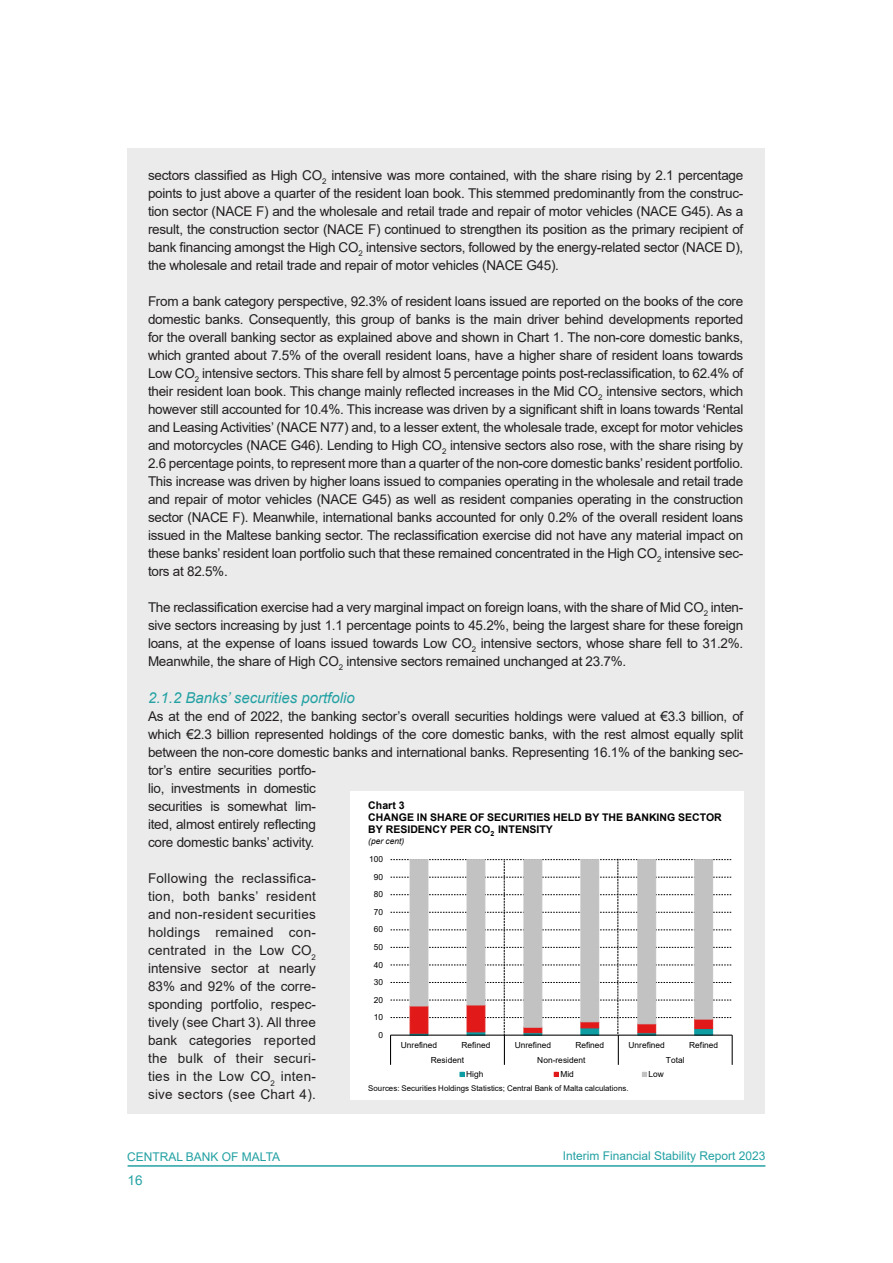
<style>
.page{position:relative;width:893px;height:1263px;background:#fff}
.page>*{position:absolute;margin:0;border:0;box-sizing:border-box;transform-origin:0 0}
.FSR_Subhead_Level_2_copy{font:italic 15px "Arial";color:#23a1a3}
.FSR_Normal_Text{font:13.5px/18px "Arial";letter-spacing:-.02em;color:#231f20;text-align:justify}
.t1{font:13.5px "Arial";color:#23a1a3}
.t2{font:12px "Arial";color:#23a1a3}
.t3{font:700 10.5px/12.1px "Arial";color:#000}
.t4{font:8.4px "Arial";color:#000}
.t5{font:italic 8.4px "Arial";color:#000}
.t6{font:7.8px "Arial";letter-spacing:.005em;color:#000}
</style>
<div class="page">
<hr style="left:128px;top:1165px;width:637px;height:2px;background:#23a1a3">
<div style="left:128px;top:149px;width:637px;height:965px;background:#ebebeb"></div>
<div style="left:350px;top:791px;width:393px;height:308px;background:#fff"></div>
<svg style="left:460px;top:1072px;width:4px;height:5px"></svg>
<svg style="left:554px;top:1072px;width:5px;height:5px"></svg>
<svg style="left:642px;top:1072px;width:5px;height:5px"></svg>
<svg style="left:390px;top:859px;width:343px;height:206px"></svg>
<p class="FSR_Normal_Text" style="left:148px;top:166px;width:597px">sectors classified as High CO<sub>2</sub> intensive was more contained, with the share rising by 2.1 percentage points to just above a quarter of the resident loan book. This stemmed predominantly from the construc&shy;tion sector (NACE F) and the wholesale and retail trade and repair of motor vehicles (NACE G45). As a result, the construction sector (NACE F) continued to strengthen its position as the primary recipient of bank financing amongst the High CO<sub>2</sub> intensive sectors, followed by the energy-related sector (NACE D), the wholesale and retail trade and repair of motor vehicles (NACE G45).</p>
<p class="FSR_Normal_Text" style="left:148px;top:292px;width:597px">From a bank category perspective, 92.3% of resident loans issued are reported on the books of the core domestic banks. Consequently, this group of banks is the main driver behind developments reported for the overall banking sector as explained above and shown in Chart 1. The non-core domestic banks, which granted about 7.5% of the overall resident loans, have a higher share of resident loans towards Low CO<sub>2</sub> intensive sectors. This share fell by almost 5 percentage points post-reclassification, to 62.4% of their resident loan book. This change mainly reflected increases in the Mid CO<sub>2</sub> intensive sectors, which however still accounted for 10.4%. This increase was driven by a significant shift in loans towards ‘Rental and Leasing Activities’ (NACE N77) and, to a lesser extent, the wholesale trade, except for motor vehicles and motorcycles (NACE G46). Lending to High CO<sub>2</sub> intensive sectors also rose, with the share rising by 2.6 percentage points, to represent more than a quarter of the non-core domestic banks’ resident portfolio.<br>This increase was driven by higher loans issued to companies operating in the wholesale and retail trade and repair of motor vehicles (NACE G45) as well as resident companies operating in the construction sector (NACE F). Meanwhile, international banks accounted for only 0.2% of the overall resident loans issued in the Maltese banking sector. The reclassification exercise did not have any material impact on these banks’ resident loan portfolio such that these remained concentrated in the High CO<sub>2</sub> intensive sec&shy;tors at 82.5%.</p>
<p class="FSR_Normal_Text" style="left:148px;top:598px;width:597px">The reclassification exercise had a very marginal impact on foreign loans, with the share of Mid CO<sub>2</sub> inten&shy;sive sectors increasing by just 1.1 percentage points to 45.2%, being the largest share for these foreign loans, at the expense of loans issued towards Low CO<sub>2</sub> intensive sectors, whose share fell to 31.2%.<br>Meanwhile, the share of High CO<sub>2</sub> intensive sectors remained unchanged at 23.7%.</p>
<p class="FSR_Subhead_Level_2_copy" style="left:148px;top:688px;width:208px">2.1.2 Banks’ securities portfolio</p>
<p class="FSR_Normal_Text" style="left:148px;top:707px;width:597px;text-align:left">As at the end of 2022, the banking sector’s overall securities holdings were valued at €3.3 billion, of which €2.3 billion represented holdings of the core domestic banks, with the rest almost equally split between the non-core domestic banks and international banks. Representing 16.1% of the banking sec&shy;tor’s entire securities portfo-<br>lio, investments in domestic<br>securities is somewhat lim-<br>ited, almost entirely reflecting<br>core domestic banks’ activity.</p>
<p class="FSR_Normal_Text" style="left:148px;top:869px;width:169px">Following the reclassifica&shy;tion, both banks’ resident and non-resident securities holdings remained con&shy;centrated in the Low CO<sub>2 </sub>intensive sector at nearly 83% and 92% of the corre&shy;sponding portfolio, respec&shy;tively (see Chart 3). All three bank categories reported the bulk of their securi&shy;ties in the Low CO<sub>2</sub> inten&shy;sive sectors (see Chart 4).</p>
<p class="t3" style="left:368px;top:800px;width:355px">Chart 3<br>CHANGE IN SHARE OF SECURITIES HELD BY THE BANKING SECTOR<br>BY RESIDENCY PER CO<sub>2</sub> INTENSITY</p>
<p class="t5" style="left:368px;top:835px;width:37px">(per cent)</p>
<p class="t4" style="left:369px;top:853px;width:15px">100</p>
<p class="t4" style="left:374px;top:871px;width:11px">90</p>
<p class="t4" style="left:374px;top:889px;width:11px">80</p>
<p class="t4" style="left:374px;top:906px;width:11px">70</p>
<p class="t4" style="left:374px;top:924px;width:11px">60</p>
<p class="t4" style="left:374px;top:941px;width:11px">50</p>
<p class="t4" style="left:374px;top:959px;width:11px">40</p>
<p class="t4" style="left:374px;top:976px;width:11px">30</p>
<p class="t4" style="left:374px;top:994px;width:11px">20</p>
<p class="t4" style="left:374px;top:1011px;width:11px">10</p>
<p class="t4" style="left:379px;top:1029px;width:6px">0</p>
<p class="t4" style="left:401px;top:1039px;width:38px">Unrefined</p>
<p class="t4" style="left:461px;top:1039px;width:30px">Refined</p>
<p class="t4" style="left:515px;top:1039px;width:38px">Unrefined</p>
<p class="t4" style="left:575px;top:1039px;width:30px">Refined</p>
<p class="t4" style="left:628px;top:1039px;width:38px">Unrefined</p>
<p class="t4" style="left:689px;top:1039px;width:30px">Refined</p>
<p class="t4" style="left:431px;top:1054px;width:35px">Resident</p>
<p class="t4" style="left:537px;top:1054px;width:50px">Non-resident</p>
<p class="t4" style="left:666px;top:1054px;width:20px">Total</p>
<p class="t4" style="left:466px;top:1068px;width:19px">High</p>
<p class="t4" style="left:560px;top:1068px;width:15px">Mid</p>
<p class="t4" style="left:648px;top:1068px;width:17px">Low</p>
<p class="t6" style="left:368px;top:1083px;width:262px">Sources: Securities Holdings Statistics; Central Bank of Malta calculations.</p>
<p class="t2" style="left:127px;top:1149px;width:155px">CENTRAL BANK OF MALTA</p>
<p class="t2" style="left:563px;top:1147px;width:204px">Interim Financial Stability Report 2023</p>
<p class="t1" style="left:128px;top:1170px;width:17px">16</p>
</div>
